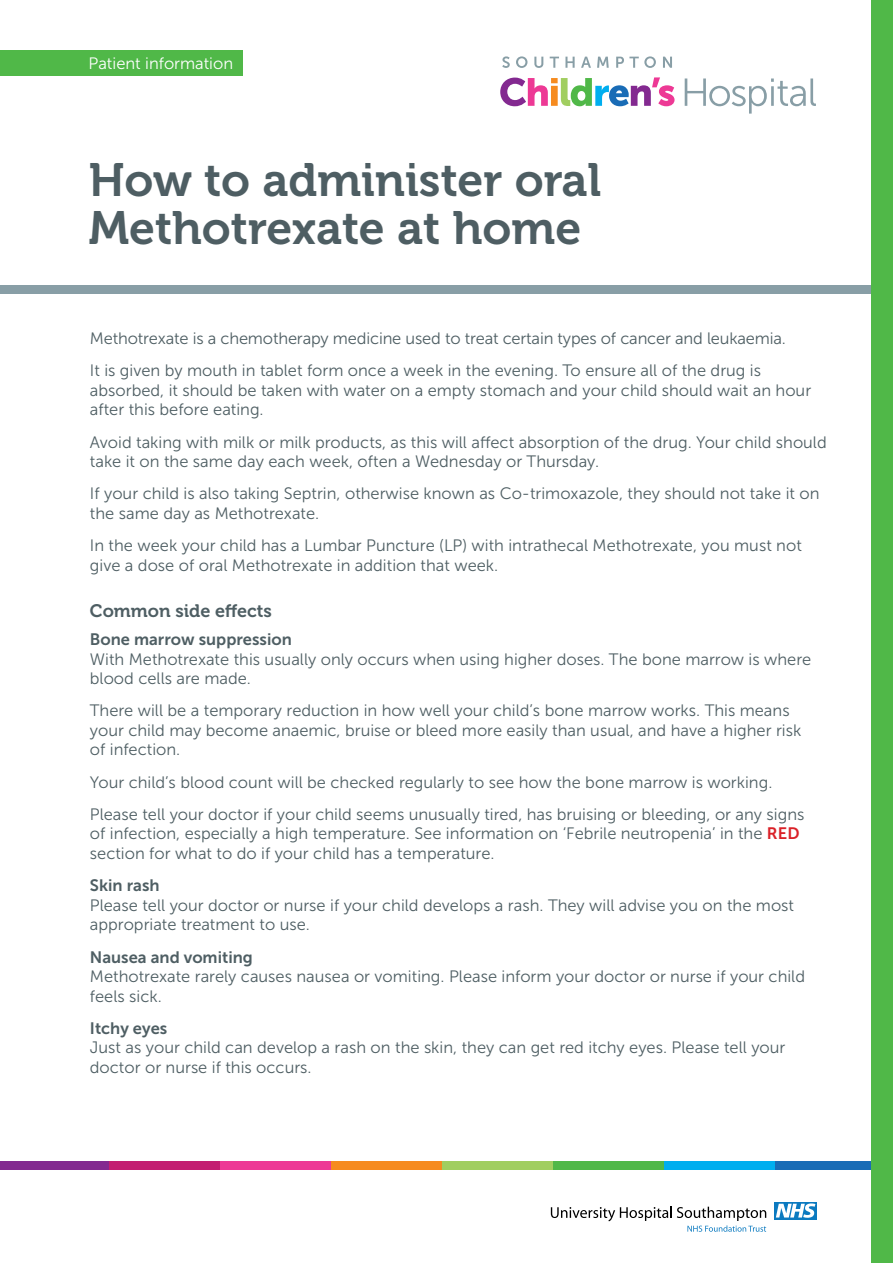
<style>
.page{position:relative;width:893px;height:1263px;background:#fff}
.page>*{position:absolute;margin:0;border:0;box-sizing:border-box;transform-origin:0 0}
.t1{font:46.5px/48px "Museo 700";color:#4e5e63}
.t2{font:18px "Museo 700";color:#4e5e63}
.t3{font:16.5px/19.5px "Museo Sans 300";color:#4e5e63}
.t4{font:16.5px "Museo Sans 700";color:#4e5e63}
.t5{font:16.5px "Museo Sans 300";color:#fff}
.s1{font-family:"Museo Sans 700";color:#da2128}
</style>
<div class="page">
<div style="left:0;top:285px;width:893px;height:8px;background:#889ea6"></div>
<div style="left:0;top:50px;width:243px;height:26px;background:#50b848"></div>
<div style="left:774px;top:1161px;width:119px;height:9px;background:#196cb6"></div>
<div style="left:663px;top:1161px;width:112px;height:9px;background:#00aeef"></div>
<div style="left:552px;top:1161px;width:112px;height:9px;background:#50b848"></div>
<div style="left:441px;top:1161px;width:112px;height:9px;background:#a1ce60"></div>
<div style="left:330px;top:1161px;width:112px;height:9px;background:#f68b1f"></div>
<div style="left:219px;top:1161px;width:112px;height:9px;background:#ed3995"></div>
<div style="left:108px;top:1161px;width:112px;height:9px;background:#c31e71"></div>
<div style="left:0;top:1161px;width:109px;height:9px;background:#832990"></div>
<div style="left:872px;top:0;width:21px;height:1263px;background:#50b848"></div>
<svg style="left:500px;top:77px;width:174px;height:29px"></svg>
<svg style="left:685px;top:78px;width:131px;height:36px"></svg>
<svg style="left:502px;top:56px;width:8px;height:12px"></svg>
<svg style="left:516px;top:56px;width:11px;height:12px"></svg>
<svg style="left:534px;top:57px;width:9px;height:11px"></svg>
<svg style="left:550px;top:57px;width:9px;height:11px"></svg>
<svg style="left:565px;top:57px;width:10px;height:11px"></svg>
<svg style="left:581px;top:57px;width:10px;height:11px"></svg>
<svg style="left:597px;top:57px;width:12px;height:11px"></svg>
<svg style="left:616px;top:56px;width:40px;height:12px"></svg>
<svg style="left:663px;top:57px;width:9px;height:11px"></svg>
<div style="left:775px;top:1202px;width:42px;height:17px;background:#0b7ac0"></div>
<svg style="left:776px;top:1203px;width:39px;height:15px"></svg>
<svg style="left:551px;top:1207px;width:215px;height:25px"></svg>
<p class="t5" style="left:89px;top:54px;width:146px">Patient information</p>
<h1 class="t1" style="left:89px;top:157px;width:514px">How to administer oral<br>Methotrexate at home</h1>
<p class="t3" style="left:90px;top:322px;width:697px;line-height:32.2px">Methotrexate is a chemotherapy medicine used to treat certain types of cancer and leukaemia.<br>It is given by mouth in tablet form once a week in the evening. To ensure all of the drug is</p>
<p class="t3" style="left:90px;top:380px;width:723px">absorbed, it should be taken with water on a empty stomach and your child should wait an hour after this before eating.</p>
<p class="t3" style="left:90px;top:432px;width:738px">Avoid taking with milk or milk products, as this will affect absorption of the drug. Your child should take it on the same day each week, often a Wednesday or Thursday.</p>
<p class="t3" style="left:90px;top:484px;width:731px">If your child is also taking Septrin, otherwise known as Co-trimoxazole, they should not take it on the same day as Methotrexate.</p>
<p class="t3" style="left:90px;top:536px;width:713px">In the week your child has a Lumbar Puncture (LP) with intrathecal Methotrexate, you must not give a dose of oral Methotrexate in addition that week.</p>
<p class="t2" style="left:90px;top:601px;width:183px">Common side effects</p>
<p class="t4" style="left:90px;top:630px;width:203px">Bone marrow suppression</p>
<p class="t3" style="left:90px;top:649px;width:723px">With Methotrexate this usually only occurs when using higher doses. The bone marrow is where blood cells are made.</p>
<p class="t3" style="left:90px;top:701px;width:713px">There will be a temporary reduction in how well your child’s bone marrow works. This means your child may become anaemic, bruise or bleed more easily than usual, and have a higher risk of infection.</p>
<p class="t3" style="left:90px;top:766px;width:716px;line-height:32.2px">Your child’s blood count will be checked regularly to see how the bone marrow is working.<br>Please tell your doctor if your child seems unusually tired, has bruising or bleeding, or any signs</p>
<p class="t3" style="left:90px;top:824px;width:711px">of infection, especially a high temperature. See information on ‘Febrile neutropenia’ in the <span class="s1">RED </span>section for what to do if your child has a temperature.</p>
<p class="t4" style="left:90px;top:876px;width:71px">Skin rash</p>
<p class="t3" style="left:90px;top:895px;width:706px">Please tell your doctor or nurse if your child develops a rash. They will advise you on the most appropriate treatment to use.</p>
<p class="t4" style="left:90px;top:947px;width:164px">Nausea and vomiting</p>
<p class="t3" style="left:90px;top:967px;width:717px">Methotrexate rarely causes nausea or vomiting. Please inform your doctor or nurse if your child feels sick.</p>
<p class="t4" style="left:90px;top:1019px;width:79px">Itchy eyes</p>
<p class="t3" style="left:90px;top:1038px;width:697px">Just as your child can develop a rash on the skin, they can get red itchy eyes. Please tell your doctor or nurse if this occurs.</p>
</div>
